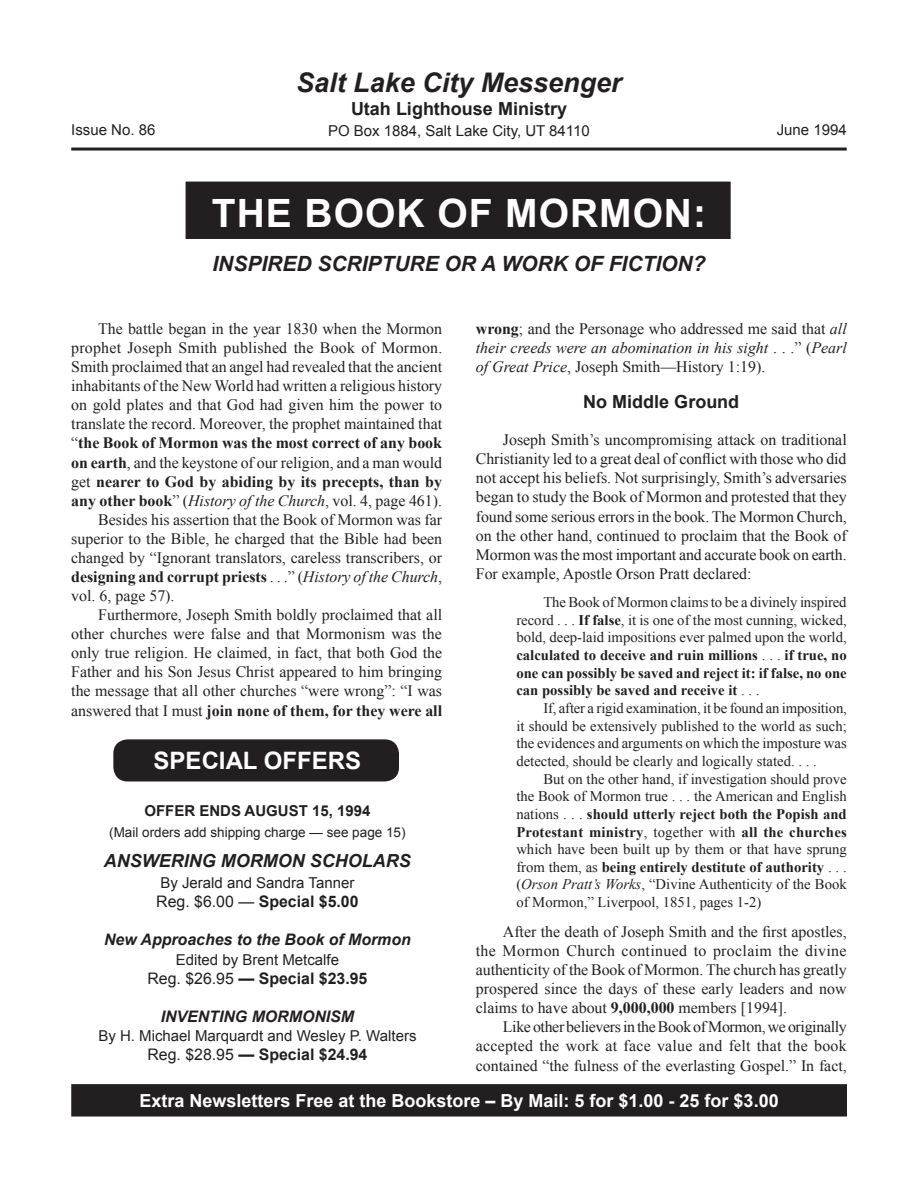
<style>
.page{position:relative;width:918px;height:1188px;background:#fff}
.page>*{position:absolute;margin:0;border:0;box-sizing:border-box;transform-origin:0 0}
.t1{font:700 39px "Arial";letter-spacing:.025em;color:#fff}
.t2{font:italic 700 27px "Arial";color:#231f20}
.t3{font:700 24px "Arial";color:#fff}
.Body_text_no_indent{font:italic 700 21px "Arial";color:#231f20}
.t4{font:700 18px "Arial";color:#fff}
.Body_text_no_indent-2{font:700 18px "Arial";color:#231f20}
.t5{font:italic 700 18px "Arial";color:#231f20}
.Body_text{font:15.9px/19px "Times New Roman";color:#231f20;text-align:justify}
.Body_text_no_indent-3{font:700 15.9px "Arial";color:#231f20}
.Body_text_no_indent-4{font:italic 700 15.9px "Arial";color:#231f20}
.Body_text_no_indent-5{font:15px "Arial";color:#231f20}
.t6{font:700 15px "Arial";color:#231f20}
.Quote_3{font:14.7px/17.7px "Times New Roman";color:#231f20;text-align:justify}
.Quote_1{font:14.7px/17.7px "Times New Roman";color:#231f20;text-align:justify}
.Quote_2{font:14.7px/17.7px "Times New Roman";color:#231f20;text-align:justify}
.t7{font:13.5px "Arial";color:#231f20}
.s1{font-weight:700}
.s2{font-style:italic}
.s3{font-weight:400}
</style>
<div class="page">
<div style="left:114px;top:740px;width:284px;height:41px;background:#231f20;border-radius:14px"></div>
<div style="left:113px;top:739px;width:286px;height:43px;border:2px solid #231f20;border-radius:14px"></div>
<div style="left:72px;top:1085px;width:774px;height:31px;background:#231f20"></div>
<div style="left:71px;top:1084px;width:776px;height:33px;border:2px solid #231f20"></div>
<div style="left:186px;top:182px;width:544px;height:56px;background:#231f20"></div>
<div style="left:186px;top:182px;width:545px;height:57px;border:2px solid #231f20"></div>
<hr style="left:71px;top:148px;width:776px;height:3px;background:#231f20">
<p class="t2" style="left:296px;top:64px;width:327px">Salt Lake City Messenger</p>
<p class="Body_text_no_indent-2" style="left:351px;top:96px;width:218px">Utah Lighthouse Ministry</p>
<p class="Body_text_no_indent-5" style="left:328px;top:120px;width:263px">PO Box 1884, Salt Lake City, UT 84110</p>
<p class="Body_text_no_indent-5" style="left:71px;top:120px;width:86px">Issue No. 86</p>
<p class="Body_text_no_indent-5" style="left:777px;top:120px;width:72px">June 1994</p>
<p class="t1" style="left:212px;top:187px;width:496px">THE BOOK OF MORMON:</p>
<p class="Body_text_no_indent" style="left:212px;top:250px;width:495px">INSPIRED SCRIPTURE OR A WORK OF FICTION?</p>
<p class="Body_text" style="left:71px;top:319px;width:373px;text-indent:27px">The battle began in the year 1830 when the Mormon prophet Joseph Smith published the Book of Mormon.<br>Smith proclaimed that an angel had revealed that the ancient inhabitants of the New World had written a religious history on gold plates and that God had given him the power to translate the record. Moreover, the prophet maintained that “<span class="s1">the Book of Mormon was the most correct of any book on earth</span>, and the keystone of our religion, and a man would get <span class="s1">nearer to God by abiding by its precepts, than by any other book</span>” (<span class="s2">History of the Church</span>, vol. 4, page 461).</p>
<p class="Body_text" style="left:71px;top:510px;width:372px;text-indent:27px">Besides his assertion that the Book of Mormon was far superior to the Bible, he charged that the Bible had been changed by “Ignorant translators, careless transcribers, or <span class="s1">designing and corrupt priests</span> . . .” (<span class="s2">History of the Church</span>, vol. 6, page 57).</p>
<p class="Body_text" style="left:71px;top:605px;width:372px;text-indent:27px">Furthermore, Joseph Smith boldly proclaimed that all other churches were false and that Mormonism was the only true religion. He claimed, in fact, that both God the Father and his Son Jesus Christ appeared to him bringing the message that all other churches “were wrong”: “I was answered that I must <span class="s1">join none of them, for they were all</span></p>
<p class="Body_text" style="left:476px;top:319px;width:372px"><span class="s1">wrong</span>; and the Personage who addressed me said that <span class="s2">all their creeds were an abomination in his sight</span> . . .” (<span class="s2">Pearl of Great Price</span>, Joseph Smith—History 1:19).</p>
<p class="Body_text_no_indent-2" style="left:583px;top:390px;width:158px">No Middle Ground</p>
<p class="Body_text" style="left:476px;top:430px;width:372px;text-indent:27px">Joseph Smith’s uncompromising attack on traditional Christianity led to a great deal of conflict with those who did not accept his beliefs. Not surprisingly, Smith’s adversaries began to study the Book of Mormon and protested that they found some serious errors in the book. The Mormon Church, on the other hand, continued to proclaim that the Book of Mormon was the most important and accurate book on earth.<br>For example, Apostle Orson Pratt declared:</p>
<p class="Quote_1" style="left:516px;top:593px;width:332px;text-indent:27px">The Book of Mormon claims to be a divinely inspired record . . . <span class="s1">If false</span>, it is one of the most cunning, wicked, bold, deep-laid impositions ever palmed upon the world, <span class="s1">calculated to deceive and ruin millions</span> . . . <span class="s1">if true, no one can possibly be saved and reject it: if false, no one can possibly be saved and receive it</span> . . .</p>
<p class="Quote_2" style="left:516px;top:699px;width:332px;text-indent:27px">If, after a rigid examination, it be found an imposition, it should be extensively published to the world as such; the evidences and arguments on which the imposture was detected, should be clearly and logically stated. . . .</p>
<p class="Quote_3" style="left:516px;top:770px;width:332px;text-indent:27px">But on the other hand, if investigation should prove the Book of Mormon true . . . the American and English nations . . . <span class="s1">should utterly reject both the Popish and Protestant ministry</span>, together with <span class="s1">all the churches </span>which have been built up by them or that have sprung from them, as <span class="s1">being entirely destitute of authority</span> . . . (<span class="s2">Orson Pratt’s Works</span>, “Divine Authenticity of the Book of Mormon,” Liverpool, 1851, pages 1-2)</p>
<p class="Body_text" style="left:476px;top:922px;width:372px;text-indent:27px">After the death of Joseph Smith and the first apostles, the Mormon Church continued to proclaim the divine authenticity of the Book of Mormon. The church has greatly prospered since the days of these early leaders and now claims to have about <span class="s1">9,000,000</span> members [1994].</p>
<p class="Body_text" style="left:476px;top:1017px;width:372px;text-indent:27px">Like other believers in the Book of Mormon, we originally accepted the work at face value and felt that the book contained “the fulness of the everlasting Gospel.” In fact,</p>
<p class="t3" style="left:154px;top:744px;width:209px">SPECIAL OFFERS</p>
<p class="t6" style="left:144px;top:800px;width:228px">OFFER ENDS AUGUST 15, 1994</p>
<p class="t7" style="left:109px;top:823px;width:298px">(Mail orders add shipping charge — see page 15)</p>
<p class="t5" style="left:104px;top:849px;width:308px">ANSWERING MORMON SCHOLARS</p>
<p class="Body_text_no_indent-5" style="left:160px;top:873px;width:196px">By Jerald and Sandra Tanner</p>
<p class="Body_text_no_indent-3" style="left:156px;top:891px;width:204px"><span class="s3">Reg. $6.00 —</span> Special $5.00</p>
<p class="Body_text_no_indent-4" style="left:104px;top:929px;width:308px">New Approaches to the Book of Mormon</p>
<p class="Body_text_no_indent-5" style="left:176px;top:949px;width:165px">Edited by Brent Metcalfe</p>
<p class="Body_text_no_indent-3" style="left:147px;top:967px;width:222px"><span class="s3">Reg. $26.95</span> — Special $23.95</p>
<p class="Body_text_no_indent-4" style="left:161px;top:1006px;width:195px">INVENTING MORMONISM</p>
<p class="Body_text_no_indent-5" style="left:98px;top:1026px;width:320px">By H. Michael Marquardt and Wesley P. Walters</p>
<p class="Body_text_no_indent-3" style="left:147px;top:1044px;width:222px"><span class="s3">Reg. $28.95</span> — Special $24.94</p>
<p class="t4" style="left:139px;top:1088px;width:641px">Extra Newsletters Free at the Bookstore – By Mail: 5 for $1.00 - 25 for $3.00</p>
</div>
